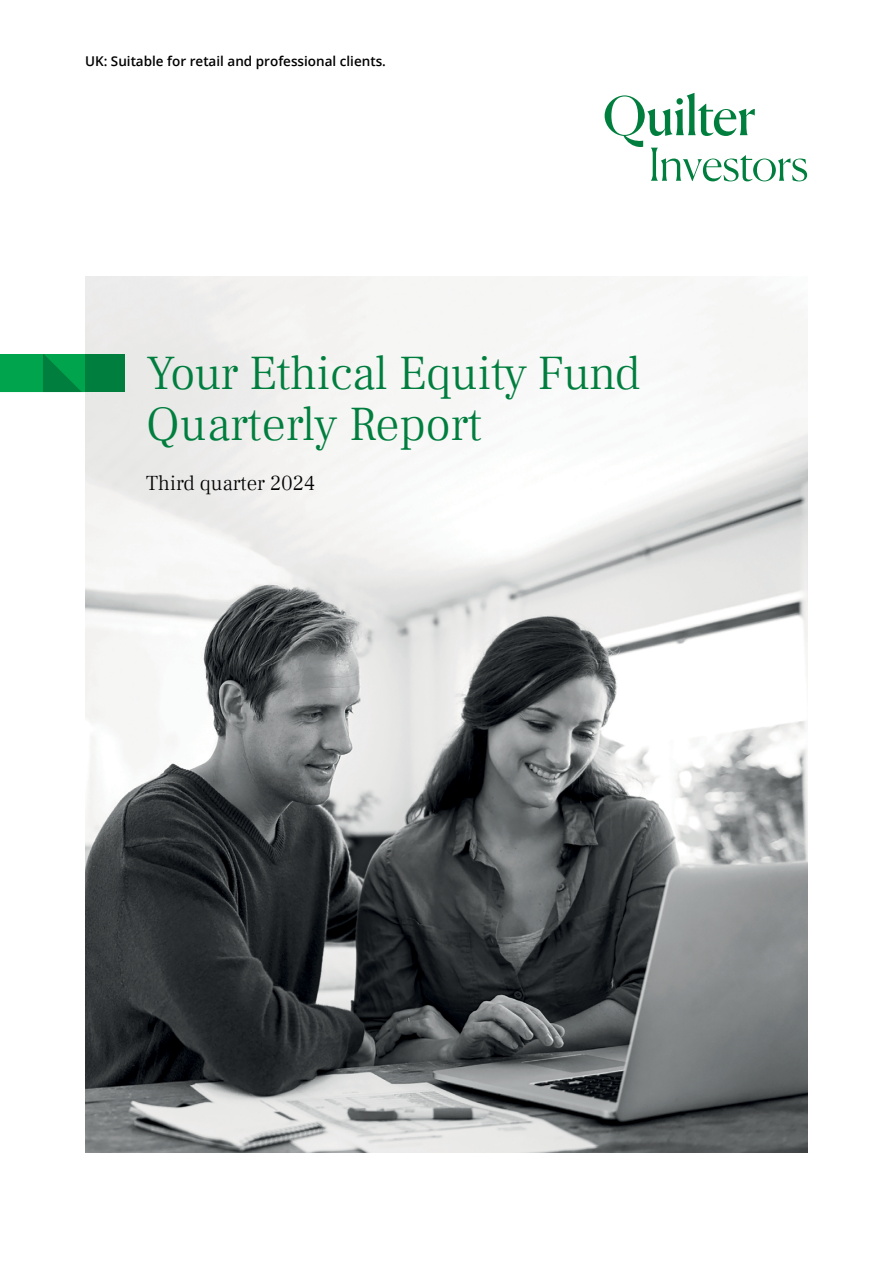
<style>
.page{position:relative;width:893px;height:1263px;background:#fff}
.page>*{position:absolute;margin:0;border:0;box-sizing:border-box;transform-origin:0 0}
.t1{font:300 48px/51px "Frank Ruhl Libre";letter-spacing:-.01em;color:#007e3e}
.t2{font:300 21px "Frank Ruhl Libre";color:#000}
.t3{font:600 13.5px "Open Sans";color:#000}
</style>
<div class="page">
<img style="left:85px;top:276px;width:723px;height:876px">
<svg style="left:605px;top:93px;width:202px;height:88px"></svg>
<div style="left:676px;top:98px;width:7px;height:7px;background:#007e3e;border-radius:50%"></div>
<svg style="left:0;top:354px;width:85px;height:38px"></svg>
<div style="left:85px;top:354px;width:40px;height:38px;background:#007e3e"></div>
<p class="t3" style="left:85px;top:51px;width:302px">UK: Suitable for retail and professional clients.</p>
<h1 class="t1" style="left:146px;top:348px;width:496px">Your Ethical Equity Fund<br>Quarterly Report</h1>
<h2 class="t2" style="left:146px;top:470px;width:170px">Third quarter 2024</h2>
</div>
